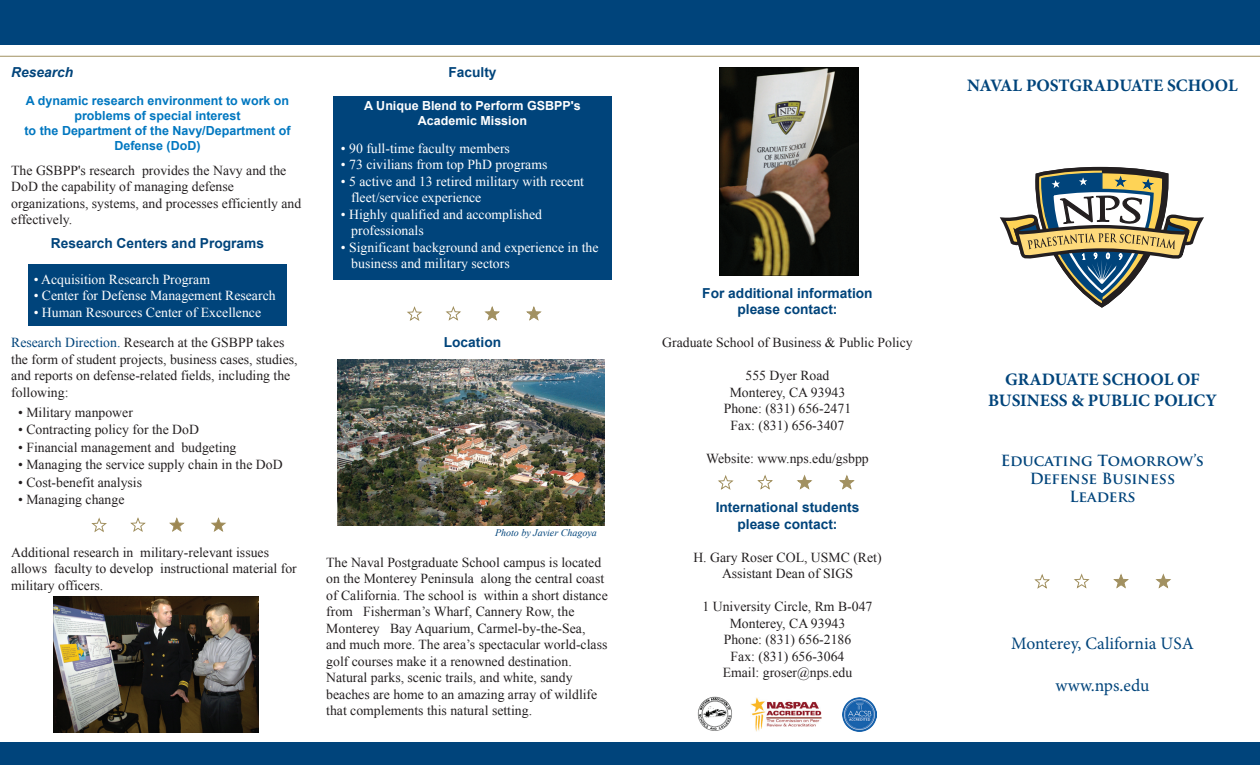
<style>
.page{position:relative;width:1260px;height:765px;background:#fff}
.page>*{position:absolute;margin:0;border:0;box-sizing:border-box;transform-origin:0 0}
.t1{font:700 17.5px/21px "Minion Pro";color:#00447b;text-align:center}
.t2{font:17.5px "Minion Pro";color:#00447b}
.t3{font:700 15px/18px "Trajan Pro";letter-spacing:-.005em;color:#00447b;text-align:center}
.t4{font:13.75px/16.5px "Times New Roman";color:#231f20}
.t5{font:13.75px/16.5px "Times New Roman";color:#fff}
.t6{font:700 13.75px/16.5px "Arial";color:#00447b;text-align:center}
.t7{font:italic 700 13.75px "Arial";color:#00447b}
.t8{font:700 12.5px/15px "Arial";color:#0077c0;text-align:center}
.t9{font:700 12.5px/15px "Arial";color:#fff;text-align:center}
.t10{font:italic 10px "Times New Roman";color:#00447b}
.s1{color:#00447b}
.s2{font-style:inherit}
</style>
<div class="page">
<div style="left:28px;top:264px;width:259px;height:62px;background:#00447b"></div>
<div style="left:333px;top:96px;width:279px;height:184px;background:#00447b"></div>
<div style="left:0;top:0;width:1260px;height:45px;background:#00447b"></div>
<div style="left:0;top:742px;width:1260px;height:23px;background:#00447b"></div>
<hr style="left:0;top:56px;width:1260px;height:1px;background:#a29161">
<svg style="left:91px;top:517px;width:16px;height:15px"></svg>
<svg style="left:130px;top:517px;width:16px;height:15px"></svg>
<svg style="left:169px;top:517px;width:16px;height:15px"></svg>
<svg style="left:211px;top:517px;width:15px;height:15px"></svg>
<img style="left:720px;top:67px;width:139px;height:209px">
<img style="left:751px;top:697px;width:70px;height:34px">
<img style="left:843px;top:698px;width:33px;height:33px">
<img style="left:698px;top:696px;width:34px;height:35px">
<svg style="left:407px;top:306px;width:15px;height:15px"></svg>
<svg style="left:445px;top:306px;width:16px;height:15px"></svg>
<svg style="left:484px;top:306px;width:16px;height:15px"></svg>
<svg style="left:526px;top:306px;width:16px;height:15px"></svg>
<img style="left:337px;top:360px;width:268px;height:165px">
<svg style="left:998px;top:55px;width:208px;height:534px"></svg>
<svg style="left:718px;top:475px;width:16px;height:15px"></svg>
<svg style="left:757px;top:474px;width:16px;height:16px"></svg>
<svg style="left:797px;top:474px;width:16px;height:16px"></svg>
<svg style="left:839px;top:474px;width:16px;height:16px"></svg>
<img style="left:53px;top:596px;width:206px;height:136px">
<p class="t7" style="left:11px;top:63px;width:63px">Research</p>
<p class="t8" style="left:25px;top:93px;width:267px">A dynamic research environment to work on problems of special interest<br>to the Department of the Navy/Department of<br>Defense (DoD)</p>
<p class="t4" style="left:11px;top:162px;width:292px">The GSBPP's research provides the Navy and the DoD the capability of managing defense organizations, systems, and processes efficiently and effectively.</p>
<p class="t6" style="left:51px;top:236px;width:215px">Research Centers and Programs</p>
<p class="t5" style="left:34px;top:271px;width:178px">• Acquisition Research Program</p>
<p class="t5" style="left:34px;top:287px;width:243px">• Center for Defense Management Research</p>
<p class="t5" style="left:34px;top:304px;width:229px">• Human Resources Center of Excellence</p>
<p class="t4" style="left:11px;top:334px;width:288px"><span class="s1">Research Direction.</span> Research at the GSBPP takes the form of student projects, business cases, studies, and reports on defense-related fields, including the following:</p>
<p class="t4" style="left:18px;top:403px;width:116px">• Military manpower</p>
<p class="t4" style="left:18px;top:421px;width:182px">• Contracting policy for the DoD</p>
<p class="t4" style="left:18px;top:439px;width:220px">• Financial management and budgeting</p>
<p class="t4" style="left:18px;top:456px;width:266px">• Managing the service supply chain in the DoD</p>
<p class="t4" style="left:18px;top:474px;width:125px">• Cost-benefit analysis</p>
<p class="t4" style="left:18px;top:491px;width:108px">• Managing change</p>
<p class="t4" style="left:11px;top:544px;width:287px">Additional research in military-relevant issues allows faculty to develop instructional material for military officers.</p>
<p class="t6" style="left:448px;top:65px;width:50px">Faculty</p>
<p class="t9" style="left:364px;top:99px;width:218px">A Unique Blend to Perform GSBPP's<br>Academic Mission</p>
<p class="t5" style="left:341px;top:140px;width:171px">• <span class="s2">90</span> full-time faculty members</p>
<p class="t5" style="left:341px;top:156px;width:208px">• <span class="s2">73</span> civilians from top PhD programs</p>
<p class="t5" style="left:351px;top:173px;width:234px;text-indent:-10px">• 5 active and 1<span class="s2">3</span> retired military with recent fleet/service experience</p>
<p class="t5" style="left:351px;top:206px;width:192px;text-indent:-10px">• Highly qualified and accomplished professionals</p>
<p class="t5" style="left:351px;top:239px;width:249px;text-indent:-10px">• Significant background and experience in the business and military sectors</p>
<p class="t6" style="left:444px;top:335px;width:59px">Location</p>
<p class="t10" style="left:495px;top:526px;width:103px">Photo by Javier Chagoya</p>
<p class="t4" style="left:326px;top:553px;width:283px">The Naval Postgraduate School campus is located on the Monterey Peninsula along the central coast of California. The school is within a short distance from Fisherman’s W<span class="s2">harf</span>, Cannery Row, the Monterey Bay Aquarium, Carmel-by-the-Sea, and much more. The area’s spectacular world-class golf courses make it a renowned destination.<br>Natural parks, scenic trails, and white, sandy beaches are home to an amazing array of wildlife that complements this natural setting.</p>
<p class="t1" style="left:967px;top:75px;width:272px">NAVAL POSTGRADUATE SCHOOL</p>
<p class="t6" style="left:702px;top:285px;width:172px">For additional information please contact:</p>
<p class="t4" style="left:662px;top:334px;width:252px">Graduate School of Business &amp; Public Policy</p>
<p class="t4" style="left:724px;top:367px;width:129px;text-align:center">555 Dyer Road<br>Monterey, CA 93943<br>Phone: (831) 656-2471<br>Fax: (831) 656-3407</p>
<p class="t4" style="left:706px;top:449px;width:164px">Website: www.nps.edu/gsbpp</p>
<p class="t6" style="left:716px;top:499px;width:145px">International students please contact:</p>
<p class="t4" style="left:693px;top:548px;width:190px;text-align:center">H. Gary Roser COL, USMC (Ret)<br>Assistant Dean of SIGS</p>
<p class="t4" style="left:703px;top:598px;width:171px;text-align:center">1 University Circle, Rm B-047<br>Monterey, CA 93943<br>Phone: (831) 656-2186<br>Fax: (831) 656-3064<br>Email: groser@nps.edu</p>
<p class="t1" style="left:988px;top:369px;width:230px">GRADUATE SCHOOL OF<br>BUSINESS &amp; PUBLIC POLICY</p>
<p class="t3" style="left:1001px;top:452px;width:205px">Educating Tomorrow’s<br>Defense Business<br>Leaders</p>
<p class="t2" style="left:1011px;top:632px;width:184px">Monterey, California USA</p>
<p class="t2" style="left:1056px;top:674px;width:95px">www.nps.edu</p>
</div>
